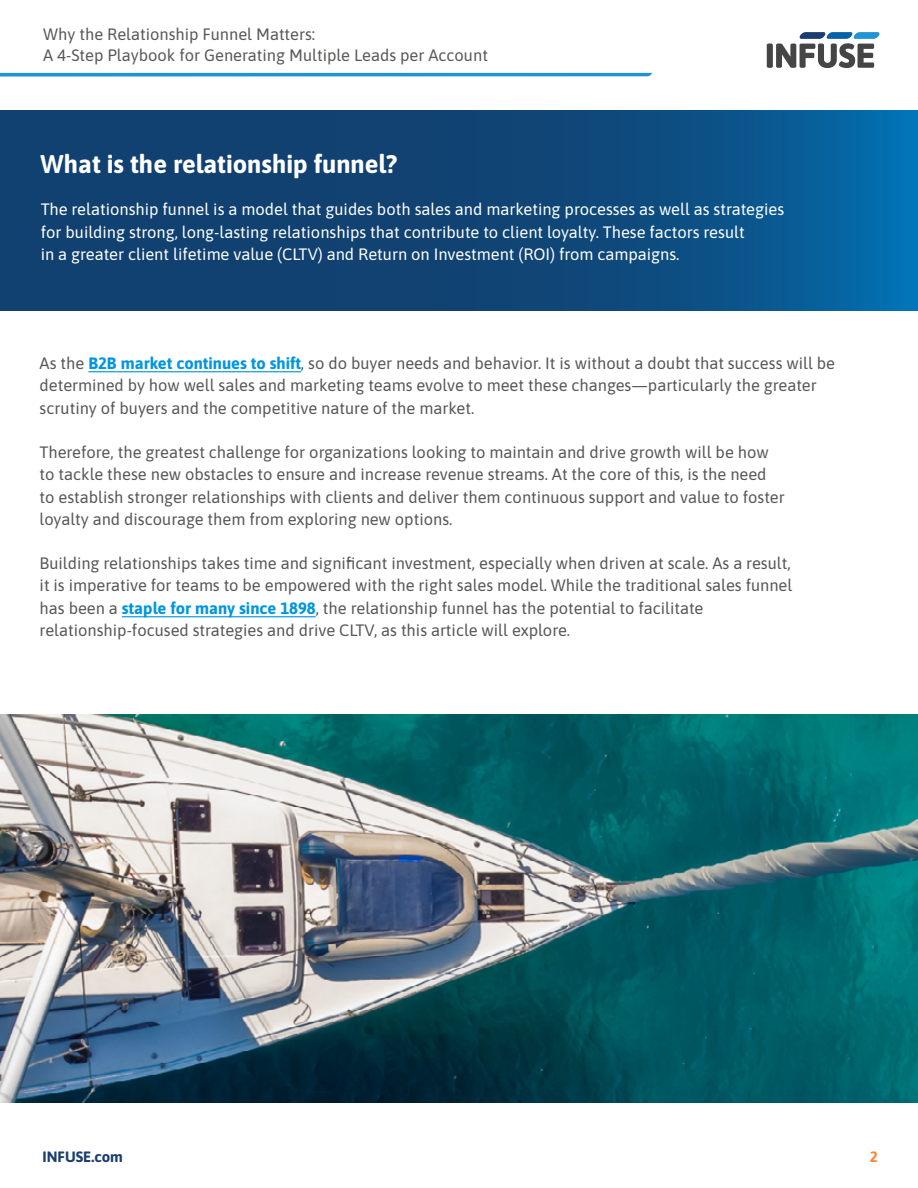
<style>
.page{position:relative;width:918px;height:1188px;background:#fff}
.page>*{position:absolute;margin:0;border:0;box-sizing:border-box;transform-origin:0 0}
.t1{font:700 25.5px "Asap";color:#fff}
.t2{font:16.5px/22.5px "Asap";color:#575756}
.t3{font:16.5px/22.5px "Asap";color:#fff}
.t4{font:16.5px/21px "Asap";color:#585856}
.t5{font:700 15px "Asap";color:#1c3d70}
.t6{font:700 15px "Asap";color:#fe8636}
.s1{font-weight:700;color:#0096de}
</style>
<div class="page">
<img style="left:0;top:714px;width:918px;height:389px">
<svg style="left:0;top:110px;width:918px;height:201px;background:#0e4a7d"></svg>
<hr style="left:88px;top:371px;width:213px;height:1px;background:#0096de">
<hr style="left:122px;top:616px;width:194px;height:1px;background:#0096de">
<svg style="left:0;top:73px;width:652px;height:4px;background:#40a2d8"></svg>
<svg style="left:767px;top:32px;width:113px;height:36px"></svg>
<p class="t4" style="left:43px;top:23px;width:446px">Why the Relationship Funnel Matters:<br>A 4-Step Playbook for Generating Multiple Leads per Account</p>
<h1 class="t1" style="left:40px;top:146px;width:358px">What is the relationship funnel?</h1>
<p class="t3" style="left:41px;top:197px;width:745px">The relationship funnel is a model that guides both sales and marketing processes as well as strategies for building strong, long-lasting relationships that contribute to client loyalty. These factors result<br>in a greater client lifetime value (CLTV) and Return on Investment (ROI) from campaigns.</p>
<p class="t2" style="left:40px;top:351px;width:797px">As the <span class="s1">B2B market continues to shift</span>, so do buyer needs and behavior. It is without a doubt that success will be determined by how well sales and marketing teams evolve to meet these changes—particularly the greater scrutiny of buyers and the competitive nature of the market.</p>
<p class="t2" style="left:40px;top:440px;width:747px">Therefore, the greatest challenge for organizations looking to maintain and drive growth will be how to tackle these new obstacles to ensure and increase revenue streams. At the core of this, is the need to establish stronger relationships with clients and deliver them continuous support and value to foster loyalty and discourage them from exploring new options.</p>
<p class="t2" style="left:40px;top:551px;width:754px">Building relationships takes time and significant investment, especially when driven at scale. As a result, it is imperative for teams to be empowered with the right sales model. While the traditional sales funnel has been a <span class="s1">staple for many since 1898</span>, the relationship funnel has the potential to facilitate relationship-focused strategies and drive CLTV, as this article will explore.</p>
<p class="t5" style="left:43px;top:1146px;width:82px">INFUSE.com</p>
<p class="t6" style="left:870px;top:1146px;width:10px">2</p>
</div>
